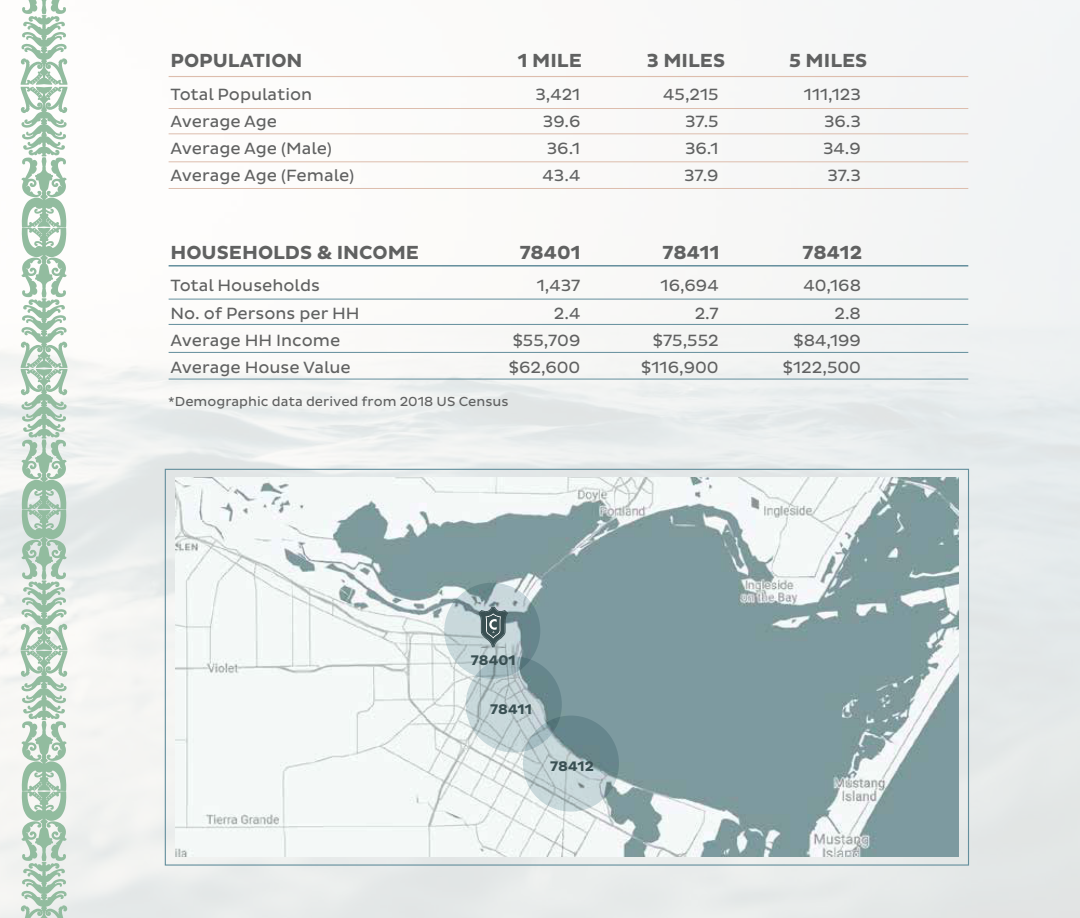
<style>
.page{position:relative;width:1080px;height:918px;background:#fff}
.page>*{position:absolute;margin:0;border:0;box-sizing:border-box;transform-origin:0 0}
.t1{font:700 19.35px "Pluto Sans";color:#606161}
.t2{font:16.5px/27.3px "Pluto Sans";color:#606161;text-align:justify}
.t3{font:700 14.25px "Pluto Sans";color:#3a5053}
.t4{font:13.35px "Pluto Sans";color:#606161}
</style>
<div class="page">
<svg style="left:21px;top:0;width:47px;height:918px"></svg>
<hr style="left:169px;top:76px;width:799px;height:1px;background:#ddbdad">
<hr style="left:169px;top:108px;width:799px;height:1px;background:#ddbdad">
<hr style="left:169px;top:134px;width:799px;height:1px;background:#ddbdad">
<hr style="left:169px;top:162px;width:799px;height:1px;background:#ddbdad">
<hr style="left:169px;top:188px;width:799px;height:1px;background:#ddbdad">
<hr style="left:169px;top:299px;width:799px;height:1px;background:#638e9c">
<hr style="left:169px;top:324px;width:799px;height:1px;background:#638e9c">
<hr style="left:169px;top:352px;width:799px;height:1px;background:#638e9c">
<hr style="left:169px;top:379px;width:799px;height:1px;background:#638e9c">
<hr style="left:169px;top:265px;width:799px;height:2px;background:#638e9c">
<img style="left:175px;top:478px;width:784px;height:378px">
<svg style="left:444px;top:583px;width:96px;height:96px;background:#a9bcc0"></svg>
<svg style="left:466px;top:656px;width:96px;height:97px;background:#a8bcbf"></svg>
<svg style="left:523px;top:716px;width:96px;height:96px;background:#a0b5b9"></svg>
<svg style="left:478px;top:607px;width:30px;height:41px"></svg>
<p class="t1" style="left:170px;top:49px;width:134px">POPULATION</p>
<p class="t2" style="left:170px;top:81px;width:185px;text-align:left">Total Population<br>Average Age<br>Average Age (Male)<br>Average Age (Female)</p>
<p class="t2" style="left:543px;top:81px;width:39px;text-indent:-7px">3,421<br>39.6<br>36.1<br>43.4</p>
<p class="t2" style="left:684px;top:81px;width:36px;text-indent:-21px">45,215<br>37.5<br>36.1<br>37.9</p>
<p class="t2" style="left:823px;top:81px;width:39px;text-indent:-19px">111,123<br>36.3<br>34.9<br>37.3</p>
<p class="t1" style="left:518px;top:49px;width:66px">1 MILE</p>
<p class="t1" style="left:647px;top:49px;width:80px">3 MILES</p>
<p class="t1" style="left:789px;top:49px;width:80px">5 MILES</p>
<p class="t1" style="left:170px;top:241px;width:250px">HOUSEHOLDS &amp; INCOME</p>
<p class="t2" style="left:170px;top:273px;width:191px;text-align:left">Total Households<br>No. of Persons per HH<br>Average HH Income<br>Average House Value</p>
<p class="t2" style="left:509px;top:273px;width:73px;text-align:right">1,437<br>2.4 $55,709 $62,600</p>
<p class="t2" style="left:641px;top:272px;width:79px;text-align:right">16,694<br>2.7 $75,552 $116,900</p>
<p class="t2" style="left:783px;top:272px;width:80px;text-align:right">40,168<br>2.8 $84,199 $122,500</p>
<p class="t1" style="left:520px;top:241px;width:62px">78401</p>
<p class="t1" style="left:663px;top:241px;width:58px">78411</p>
<p class="t1" style="left:803px;top:241px;width:61px">78412</p>
<p class="t4" style="left:168px;top:394px;width:342px">*Demographic data derived from 2018 US Census</p>
<p class="t3" style="left:471px;top:652px;width:46px">78401</p>
<p class="t3" style="left:490px;top:701px;width:43px">78411</p>
<p class="t3" style="left:550px;top:758px;width:45px">78412</p>
</div>
